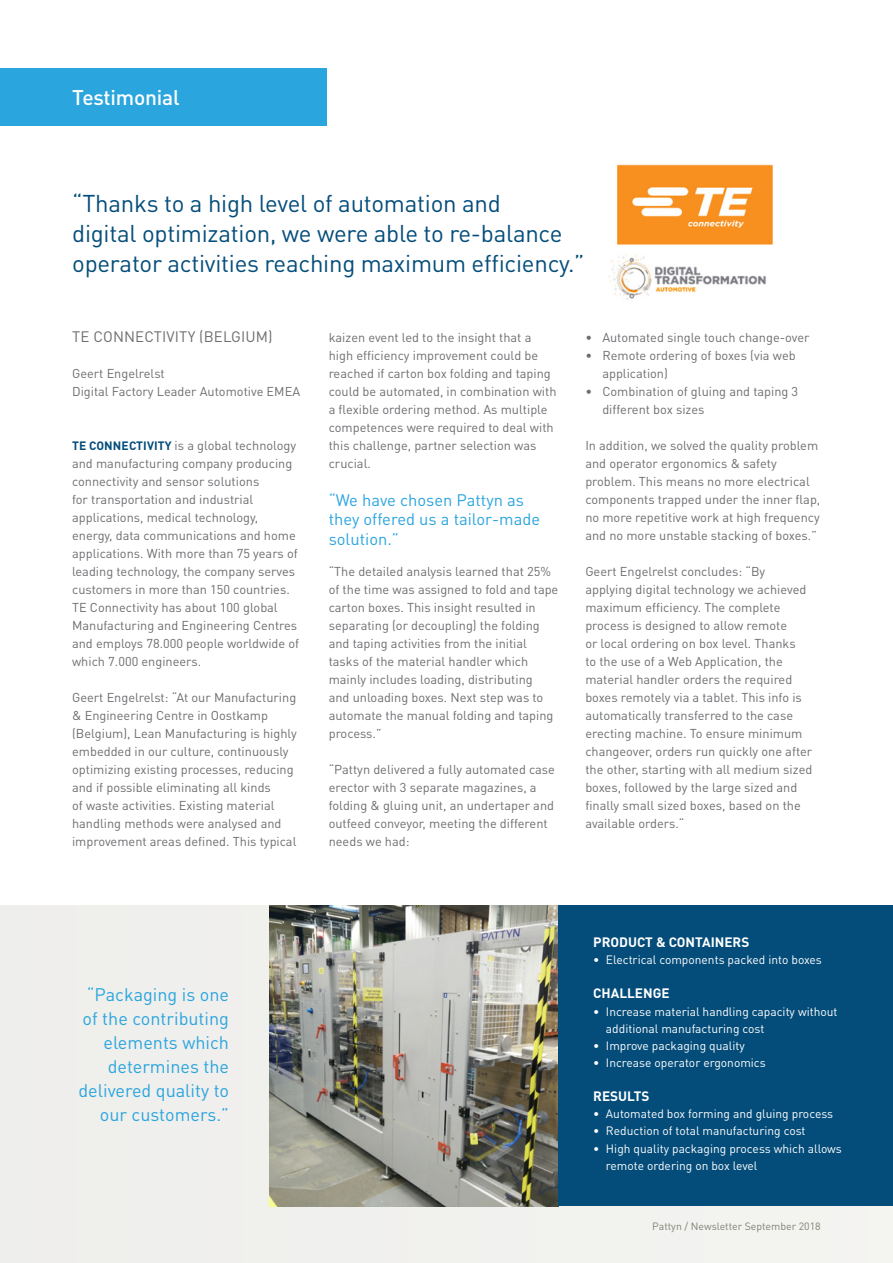
<style>
.page{position:relative;width:893px;height:1263px;background:#fff}
.page>*{position:absolute;margin:0;border:0;box-sizing:border-box;transform-origin:0 0}
.t1{font:24px/30px "DIN Pro";letter-spacing:-.01em;color:#044d7a}
.t2{font:500 21px "DIN Pro";letter-spacing:-.01em;color:#fff}
.t3{font:18px/24px "DIN Pro";color:#2ba5de;text-align:right}
.t4{font:16.5px/19.5px "DIN Pro";color:#2ba5de}
.t5{font:15px "DIN Pro";letter-spacing:.01em;color:#6c6d70}
.t6{font:700 13.5px "DIN Pro";color:#fff}
.t7{font:12.75px/18px "DIN Pro";color:#6c6d70}
.t8{font:12px/17.1px "DIN Pro";color:#fff}
.t9{font:10.5px "DIN Pro";color:#828173}
.s1{font-weight:700;font-size:12px;color:#044d7a}
</style>
<div class="page">
<div style="left:0;top:68px;width:327px;height:58px;background:#2ba5de"></div>
<div style="left:0;top:906px;width:893px;height:357px;background:#efefed"></div>
<img style="left:269px;top:906px;width:289px;height:300px">
<div style="left:558px;top:906px;width:335px;height:300px;background:#044d7a"></div>
<img style="left:617px;top:164px;width:156px;height:81px">
<img style="left:609px;top:254px;width:157px;height:46px">
<p class="t2" style="left:72px;top:83px;width:109px">Testimonial</p>
<p class="t1" style="left:72px;top:188px;width:514px">“Thanks to a high level of automation and<br>digital optimization, we were able to re-balance operator activities reaching maximum efficiency.”</p>
<p class="t5" style="left:72px;top:326px;width:202px">TE CONNECTIVITY (BELGIUM)</p>
<p class="t7" style="left:72px;top:364px;width:94px">Geert Engelrelst</p>
<p class="t7" style="left:72px;top:382px;width:230px">Digital Factory Leader Automotive EMEA</p>
<p class="t7" style="left:72px;top:436px;width:229px"><span class="s1">TE CONNECTIVITY</span> is a global technology and manufacturing company producing connectivity and sensor solutions<br>for transportation and industrial applications, medical technology, energy, data communications and home applications. With more than 75 years of leading technology, the company serves customers in more than 150 countries.<br>TE Connectivity has about 100 global Manufacturing and Engineering Centres and employs 78.000 people worldwide of which 7.000 engineers.</p>
<p class="t7" style="left:72px;top:688px;width:226px">Geert Engelrelst: “At our Manufacturing &amp; Engineering Centre in Oostkamp (Belgium), Lean Manufacturing is highly embedded in our culture, continuously optimizing existing processes, reducing and if possible eliminating all kinds<br>of waste activities. Existing material handling methods were analysed and improvement areas defined. This typical</p>
<p class="t7" style="left:329px;top:328px;width:229px">kaizen event led to the insight that a high efficiency improvement could be reached if carton box folding and taping could be automated, in combination with a flexible ordering method. As multiple competences were required to deal with this challenge, partner selection was crucial.</p>
<p class="t4" style="left:329px;top:489px;width:213px">“We have chosen Pattyn as they offered us a tailor-made solution.”</p>
<p class="t7" style="left:329px;top:562px;width:231px">“The detailed analysis learned that 25% of the time was assigned to fold and tape carton boxes. This insight resulted in separating (or decoupling) the folding and taping activities from the initial tasks of the material handler which mainly includes loading, distributing<br>and unloading boxes. Next step was to automate the manual folding and taping process.”</p>
<p class="t7" style="left:329px;top:760px;width:228px">“Pattyn delivered a fully automated case erector with 3 separate magazines, a folding &amp; gluing unit, an undertaper and outfeed conveyor, meeting the different needs we had:</p>
<p class="t7" style="left:585px;top:328px;width:226px">• Automated single touch change-over</p>
<p class="t7" style="left:602px;top:346px;width:195px;text-indent:-17px">• Remote ordering of boxes (via web application)</p>
<p class="t7" style="left:602px;top:382px;width:197px;text-indent:-17px">• Combination of gluing and taping 3 different box sizes</p>
<p class="t7" style="left:585px;top:436px;width:236px">In addition, we solved the quality problem and operator ergonomics &amp; safety problem. This means no more electrical components trapped under the inner flap,</p>
<p class="t7" style="left:585px;top:508px;width:236px">no more repetitive work at high frequency and no more unstable stacking of boxes.”</p>
<p class="t7" style="left:585px;top:562px;width:229px">Geert Engelrelst concludes: “By applying digital technology we achieved maximum efficiency. The complete process is designed to allow remote<br>or local ordering on box level. Thanks<br>to the use of a Web Application, the material handler orders the required boxes remotely via a tablet. This info is automatically transferred to the case erecting machine. To ensure minimum changeover, orders run quickly one after the other, starting with all medium sized boxes, followed by the large sized and finally small sized boxes, based on the available orders.“</p>
<p class="t3" style="left:78px;top:982px;width:152px">“Packaging is one of the contributing elements which determines the delivered quality to our customers.”</p>
<p class="t6" style="left:593px;top:933px;width:158px">PRODUCT &amp; CONTAINERS</p>
<p class="t8" style="left:593px;top:951px;width:230px">• Electrical components packed into boxes</p>
<p class="t6" style="left:593px;top:984px;width:78px">CHALLENGE</p>
<p class="t8" style="left:606px;top:1002px;width:233px;text-indent:-13px">• Increase material handling capacity without additional manufacturing cost</p>
<p class="t8" style="left:593px;top:1036px;width:153px">• Improve packaging quality</p>
<p class="t8" style="left:593px;top:1053px;width:174px">• Increase operator ergonomics</p>
<p class="t6" style="left:593px;top:1087px;width:58px">RESULTS</p>
<p class="t8" style="left:593px;top:1105px;width:241px">• Automated box forming and gluing process</p>
<p class="t8" style="left:593px;top:1122px;width:214px">• Reduction of total manufacturing cost</p>
<p class="t8" style="left:606px;top:1139px;width:237px;text-indent:-13px">• High quality packaging process which allows remote ordering on box level</p>
<p class="t9" style="left:652px;top:1219px;width:170px">Pattyn / Newsletter September 2018</p>
</div>
